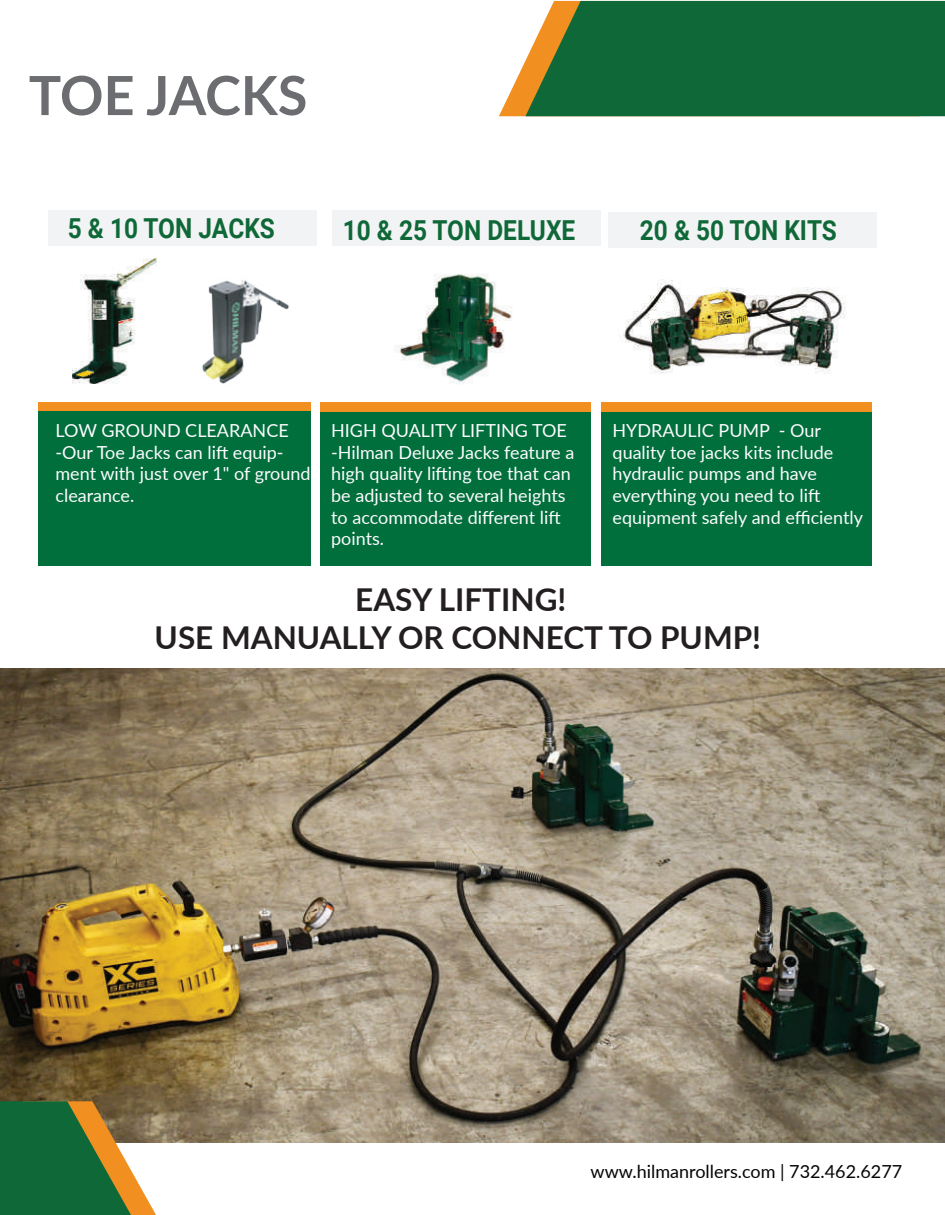
<style>
.page{position:relative;width:945px;height:1215px;background:#fff}
.page>*{position:absolute;margin:0;border:0;box-sizing:border-box;transform-origin:0 0}
.t1{font:700 54px "Lato";letter-spacing:-.005em;color:#6c6d70}
.t2{font:700 31.5px/37.8px "Lato";color:#231f20;text-align:center}
.t3{font:700 27.6px "Roboto";color:#0f6838;scale:.89 1}
.t4{font:18px/21.6px "Lato";color:#fcfbfd}
.t5{font:18px "Lato";color:#040503}
</style>
<div class="page">
<img style="left:587px;top:210px;width:285px;height:238px">
<div style="left:332px;top:210px;width:268px;height:36px;background:#f2f3f4"></div>
<img style="left:379px;top:274px;width:153px;height:129px">
<div style="left:320px;top:408px;width:271px;height:158px;background:#006f3c"></div>
<div style="left:320px;top:403px;width:271px;height:9px;background:#f18f20"></div>
<div style="left:38px;top:408px;width:273px;height:158px;background:#006f3c"></div>
<div style="left:38px;top:403px;width:273px;height:8px;background:#f18f20"></div>
<div style="left:48px;top:210px;width:269px;height:36px;background:#f2f3f4"></div>
<img style="left:73px;top:258px;width:84px;height:126px">
<div style="left:602px;top:408px;width:270px;height:158px;background:#006f3c"></div>
<div style="left:602px;top:403px;width:270px;height:9px;background:#f18f20"></div>
<div style="left:609px;top:212px;width:268px;height:36px;background:#f2f3f4"></div>
<img style="left:0;top:668px;width:945px;height:475px">
<svg style="left:499px;top:62px;width:26px;height:54px"></svg>
<svg style="left:525px;top:1px;width:420px;height:115px;background:#216e3b"></svg>
<svg style="left:0;top:1101px;width:157px;height:114px;background:#547a47"></svg>
<img style="left:202px;top:280px;width:87px;height:104px">
<h1 class="t1" style="left:29px;top:56px;width:280px">TOE JACKS</h1>
<h3 class="t3" style="left:68px;top:209px;width:234px">5 &amp; 10 TON JACKS</h3>
<h3 class="t3" style="left:343px;top:210px;width:263px">10 &amp; 25 TON DELUXE</h3>
<h3 class="t3" style="left:640px;top:210px;width:223px">20 &amp; 50 TON KITS</h3>
<p class="t4" style="left:56px;top:419px;width:257px">LOW GROUND CLEARANCE -Our Toe Jacks can lift equip&shy;ment with just over 1" of ground clearance.</p>
<p class="t4" style="left:331px;top:419px;width:245px">HIGH QUALITY LIFTING TOE -Hilman Deluxe Jacks feature a high quality lifting toe that can be adjusted to several heights to accommodate different lift points.</p>
<p class="t4" style="left:613px;top:419px;width:252px">HYDRAULIC PUMP - Our quality toe jacks kits include hydraulic pumps and have everything you need to lift equipment safely and efficiently</p>
<h2 class="t2" style="left:155px;top:580px;width:608px">EASY LIFTING!<br>USE MANUALLY OR CONNECT TO PUMP!</h2>
<p class="t5" style="left:591px;top:1158px;width:313px">www.hilmanrollers.com | 732.462.6277</p>
</div>
